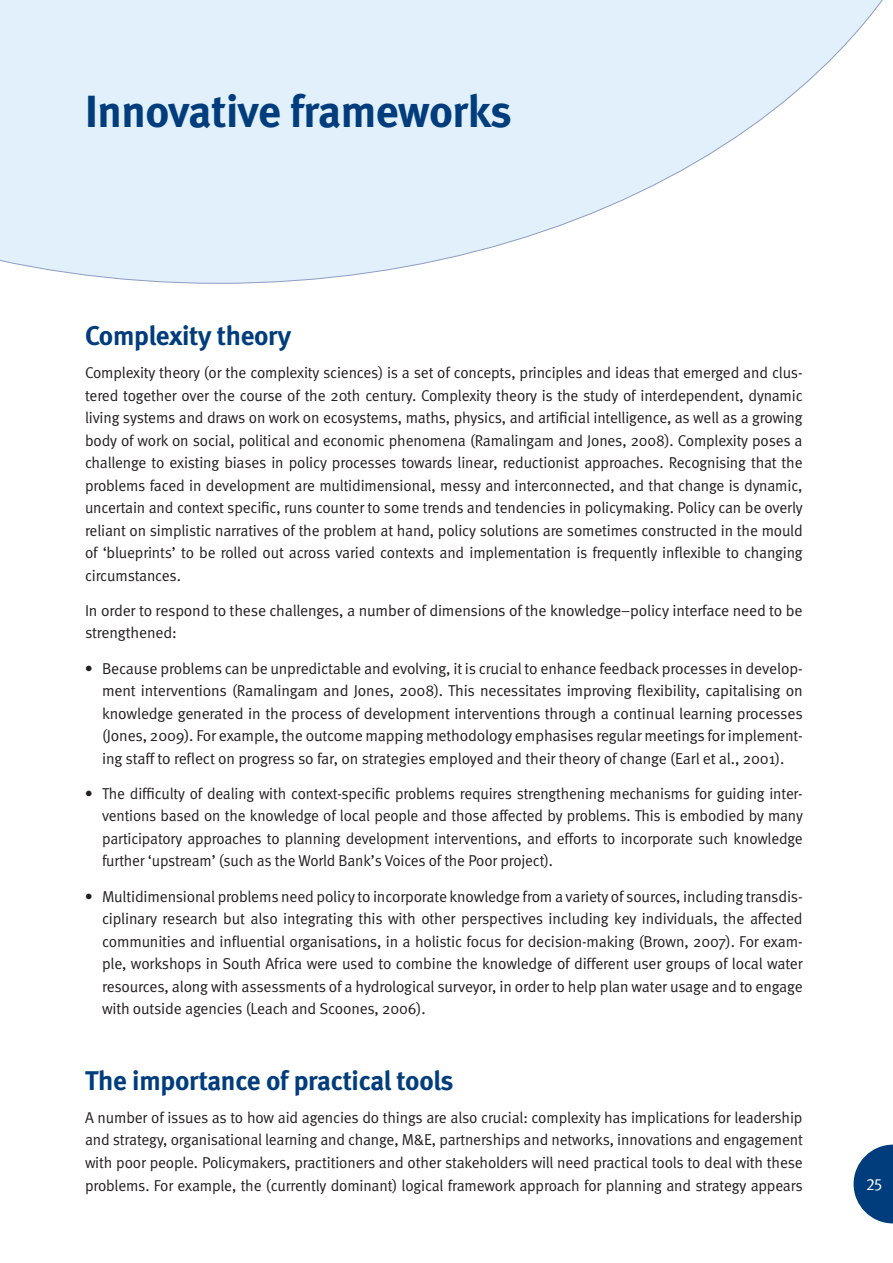
<style>
.page{position:relative;width:893px;height:1263px;background:#fff}
.page>*{position:absolute;margin:0;border:0;box-sizing:border-box;transform-origin:0 0}
.a5_Head{font:700 45px "Meta";letter-spacing:-.01em;color:#013d7d}
._4_Subhead{font:700 27px "Meta";letter-spacing:-.01em;color:#013d7d}
.t1{font:16.5px "Meta Normal Expert";color:#fff}
._1_Body_text{font:15.75px/22.5px "Meta Normal";letter-spacing:-.01em;color:#231f20;text-align:justify}
._6_Bullet_text{font:15.75px/22.5px "Meta Normal";letter-spacing:-.01em;color:#231f20;text-align:justify}
.s1{font-family:"Meta";font-weight:700}
</style>
<div class="page">
<svg style="left:854px;top:1144px;width:39px;height:79px"></svg>
<svg style="left:0;top:0;width:883px;height:284px"></svg>
<p class="a5_Head" style="left:85px;top:83px;width:428px">Innovative frameworks</p>
<p class="_4_Subhead" style="left:85px;top:318px;width:208px">Complexity theory</p>
<p class="_1_Body_text" style="left:85px;top:361px;width:719px">Complexity theory (or the complexity sciences) is a set of concepts, principles and ideas that emerged and clus&shy;tered together over the course of the 20th century. Complexity theory is the study of interdependent, dynamic living systems and draws on work on ecosystems, maths, physics, and artificial intelligence, as well as a growing body of work on social, political and economic phenomena (Ramalingam and Jones, 2008). Complexity poses a challenge to existing biases in policy processes towards linear, reductionist approaches. Recognising that the problems faced in development are multidimensional, messy and interconnected, and that change is dynamic, uncertain and context specific, runs counter to some trends and tendencies in policymaking. Policy can be overly reliant on simplistic narratives of the problem at hand, policy solutions are sometimes constructed in the mould of ‘blueprints’ to be rolled out across varied contexts and implementation is frequently inflexible to changing circumstances.</p>
<p class="_1_Body_text" style="left:85px;top:599px;width:719px">In order to respond to these challenges, a number of dimensions of the knowledge–policy interface need to be strengthened:</p>
<p class="_6_Bullet_text" style="left:102px;top:657px;width:702px;text-indent:-17px"><span class="s1">•</span> Because problems can be unpredictable and evolving, it is crucial to enhance feedback processes in develop&shy;ment interventions (Ramalingam and Jones, 2008). This necessitates improving flexibility, capitalising on knowledge generated in the process of development interventions through a continual learning processes (Jones, 2009). For example, the outcome mapping methodology emphasises regular meetings for implement&shy;ing staff to reflect on progress so far, on strategies employed and their theory of change (Earl et al., 2001).</p>
<p class="_6_Bullet_text" style="left:102px;top:782px;width:702px;text-indent:-17px"><span class="s1">•</span> The difficulty of dealing with context-specific problems requires strengthening mechanisms for guiding inter&shy;ventions based on the knowledge of local people and those affected by problems. This is embodied by many participatory approaches to planning development interventions, and efforts to incorporate such knowledge further ‘upstream’ (such as the World Bank’s Voices of the Poor project).</p>
<p class="_6_Bullet_text" style="left:102px;top:885px;width:702px;text-indent:-17px"><span class="s1">•</span> Multidimensional problems need policy to incorporate knowledge from a variety of sources, including transdis&shy;ciplinary research but also integrating this with other perspectives including key individuals, the affected communities and influential organisations, in a holistic focus for decision-making (Brown, 2007). For exam&shy;ple, workshops in South Africa were used to combine the knowledge of different user groups of local water resources, along with assessments of a hydrological surveyor, in order to help plan water usage and to engage with outside agencies (Leach and Scoones, 2006).</p>
<p class="_4_Subhead" style="left:85px;top:1063px;width:370px">The importance of practical tools</p>
<p class="_1_Body_text" style="left:85px;top:1106px;width:719px">A number of issues as to how aid agencies do things are also crucial: complexity has implications for leadership and strategy, organisational learning and change, M&amp;E, partnerships and networks, innovations and engagement with poor people. Policymakers, practitioners and other stakeholders will need practical tools to deal with these problems. For example, the (currently dominant) logical framework approach for planning and strategy appears</p>
<p class="t1" style="left:866px;top:1175px;width:18px">25</p>
</div>
